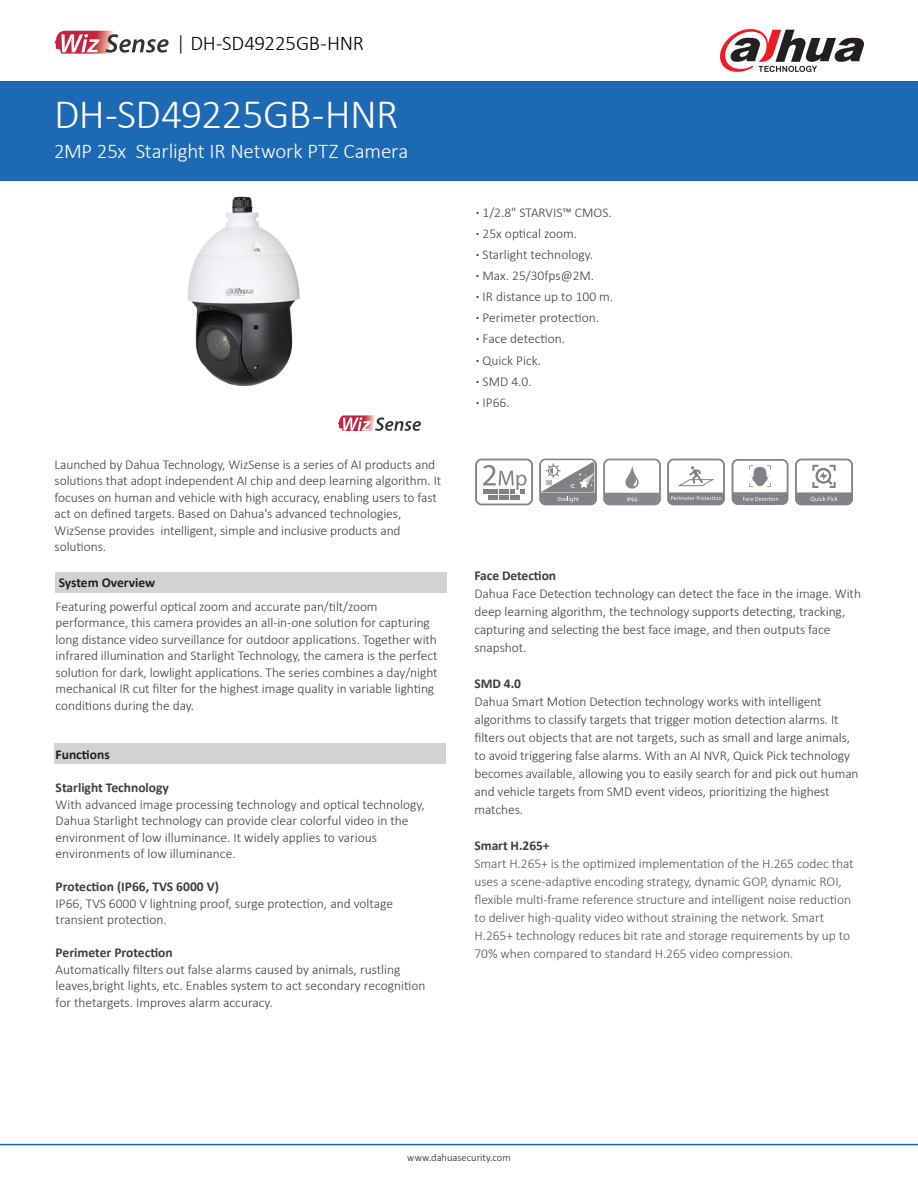
<style>
.page{position:relative;width:918px;height:1188px;background:#fff}
.page>*{position:absolute;margin:0;border:0;box-sizing:border-box;transform-origin:0 0}
.t1{font:300 42px "Calibri";letter-spacing:-.015em;color:#fff}
.t2{font:300 21px "Calibri";letter-spacing:-.01em;color:#fff}
.t3{font:300 21px "Calibri";letter-spacing:-.01em;color:#000}
.t4{font:300 13.5px/16.5px "Calibri";letter-spacing:-.005em;color:#3e3e3f}
.t5{font:300 13.5px "Calibri";letter-spacing:-.005em;color:#545557}
.t6{font:700 13.5px "Calibri";color:#3e3e3f}
.t7{font:700 13.5px "Calibri";color:#231f20}
.t8{font:300 13.5px "Calibri";color:#413f41}
.t9{font:300 10.5px "Calibri";color:#231f20}
.s1{color:#1b1513}
.s2{font-weight:700;color:#413f41}
.s3{font-weight:700}
</style>
<div class="page">
<div style="left:0;top:81px;width:918px;height:100px;background:#1e69b4"></div>
<hr style="left:0;top:1144px;width:918px;height:1px;background:#1e69b4">
<svg style="left:720px;top:29px;width:144px;height:43px"></svg>
<div style="left:55px;top:743px;width:391px;height:21px;background:#d1d2d4"></div>
<div style="left:55px;top:572px;width:392px;height:21px;background:#d1d2d4"></div>
<img style="left:187px;top:196px;width:113px;height:191px">
<svg style="left:338px;top:415px;width:83px;height:16px"></svg>
<svg style="left:55px;top:31px;width:114px;height:23px"></svg>
<svg style="left:539px;top:459px;width:58px;height:46px"></svg>
<svg style="left:603px;top:459px;width:58px;height:46px"></svg>
<svg style="left:475px;top:459px;width:58px;height:46px"></svg>
<svg style="left:732px;top:459px;width:56px;height:46px"></svg>
<svg style="left:795px;top:459px;width:58px;height:46px"></svg>
<svg style="left:667px;top:459px;width:58px;height:46px"></svg>
<p class="t3" style="left:176px;top:30px;width:189px"><span class="s1">|</span> DH-SD49225GB-HNR</p>
<p class="t1" style="left:54px;top:88px;width:346px">DH-SD49225GB-HNR</p>
<p class="t2" style="left:54px;top:138px;width:356px">2MP 25x Starlight IR Network PTZ Camera</p>
<p class="t4" style="left:55px;top:456px;width:388px">Launched by Dahua Technology, WizSense is a series of AI products and solutions that adopt independent AI chip and deep learning algorithm. It focuses on human and vehicle with high accuracy, enabling users to fast act on defined targets. Based on Dahua's advanced technologies,</p>
<p class="t4" style="left:55px;top:522px;width:348px">WizSense provides intelligent, simple and inclusive products and</p>
<p class="t4" style="left:55px;top:538px;width:53px">solutions.</p>
<p class="t7" style="left:59px;top:573px;width:98px">System Overview</p>
<p class="t4" style="left:56px;top:598px;width:324px">Featuring powerful optical zoom and accurate pan/tilt/zoom</p>
<p class="t4" style="left:56px;top:614px;width:383px">performance, this camera provides an all-in-one solution for capturing long distance video surveillance for outdoor applications. Together with infrared illumination and Starlight Technology, the camera is the perfect solution for dark, lowlight applications. The series combines a day/night mechanical IR cut filter for the highest image quality in variable lighting conditions during the day.</p>
<p class="t7" style="left:56px;top:745px;width:56px">Functions</p>
<p class="t6" style="left:56px;top:778px;width:115px">Starlight Technology</p>
<p class="t4" style="left:56px;top:796px;width:371px">With advanced image processing technology and optical technology,<br>Dahua Starlight technology can provide clear colorful video in the</p>
<p class="t4" style="left:56px;top:829px;width:323px">environment of low illuminance. It widely applies to various</p>
<p class="t4" style="left:56px;top:845px;width:182px">environments of low illuminance.</p>
<p class="t6" style="left:56px;top:877px;width:165px">Protection (IP66, TVS 6000 V)</p>
<p class="t4" style="left:56px;top:895px;width:339px">IP66, TVS 6000 V lightning proof, surge protection, and voltage</p>
<p class="t4" style="left:56px;top:911px;width:113px">transient protection.</p>
<p class="t6" style="left:56px;top:943px;width:119px">Perimeter Protection</p>
<p class="t4" style="left:56px;top:961px;width:371px">Automatically filters out false alarms caused by animals, rustling leaves,bright lights, etc. Enables system to act secondary recognition for thetargets. Improves alarm accuracy.</p>
<p class="t4" style="left:476px;top:204px;width:137px"><span class="s2">·</span> 1/2.8" STARVIS™ CMOS.</p>
<p class="t4" style="left:476px;top:225px;width:103px"><span class="s2">·</span> 25x optical zoom.</p>
<p class="t4" style="left:476px;top:246px;width:119px"><span class="s2">·</span> Starlight technology.</p>
<p class="t4" style="left:476px;top:267px;width:120px"><span class="s2">·</span> Max. 25/30fps@2M.</p>
<p class="t4" style="left:476px;top:288px;width:139px"><span class="s2">·</span> IR distance up to 100 m.</p>
<p class="t4" style="left:476px;top:309px;width:125px"><span class="s2">·</span> Perimeter protection.</p>
<p class="t4" style="left:476px;top:330px;width:91px"><span class="s2">·</span> Face detection.</p>
<p class="t8" style="left:476px;top:353px;width:67px"><span class="s3">·</span> Quick Pick.</p>
<p class="t4" style="left:476px;top:374px;width:57px"><span class="s2">·</span> SMD 4.0.</p>
<p class="t4" style="left:476px;top:395px;width:35px"><span class="s2">·</span> IP66.</p>
<p class="t6" style="left:474px;top:566px;width:83px">Face Detection</p>
<p class="t4" style="left:474px;top:585px;width:388px;line-height:18px">Dahua Face Detection technology can detect the face in the image. With deep learning algorithm, the technology supports detecting, tracking, capturing and selecting the best face image, and then outputs face snapshot.</p>
<p class="t6" style="left:474px;top:674px;width:48px">SMD 4.0</p>
<p class="t4" style="left:474px;top:693px;width:386px;line-height:18px">Dahua Smart Motion Detection technology works with intelligent algorithms to classify targets that trigger motion detection alarms. It filters out objects that are not targets, such as small and large animals, to avoid triggering false alarms. With an AI NVR, Quick Pick technology becomes available, allowing you to easily search for and pick out human and vehicle targets from SMD event videos, prioritizing the highest matches.</p>
<p class="t6" style="left:474px;top:836px;width:77px">Smart H.265+</p>
<p class="t5" style="left:474px;top:856px;width:381px">Smart H.265+ is the optimized implementation of the H.265 codec that</p>
<p class="t5" style="left:474px;top:874px;width:369px">uses a scene-adaptive encoding strategy, dynamic GOP, dynamic ROI,</p>
<p class="t5" style="left:474px;top:892px;width:378px">flexible multi-frame reference structure and intelligent noise reduction</p>
<p class="t5" style="left:474px;top:910px;width:351px">to deliver high-quality video without straining the network. Smart</p>
<p class="t5" style="left:474px;top:928px;width:377px">H.265+ technology reduces bit rate and storage requirements by up to</p>
<p class="t5" style="left:474px;top:946px;width:320px">70% when compared to standard H.265 video compression.</p>
<p class="t9" style="left:407px;top:1151px;width:105px">www.dahuasecurity.com</p>
</div>
